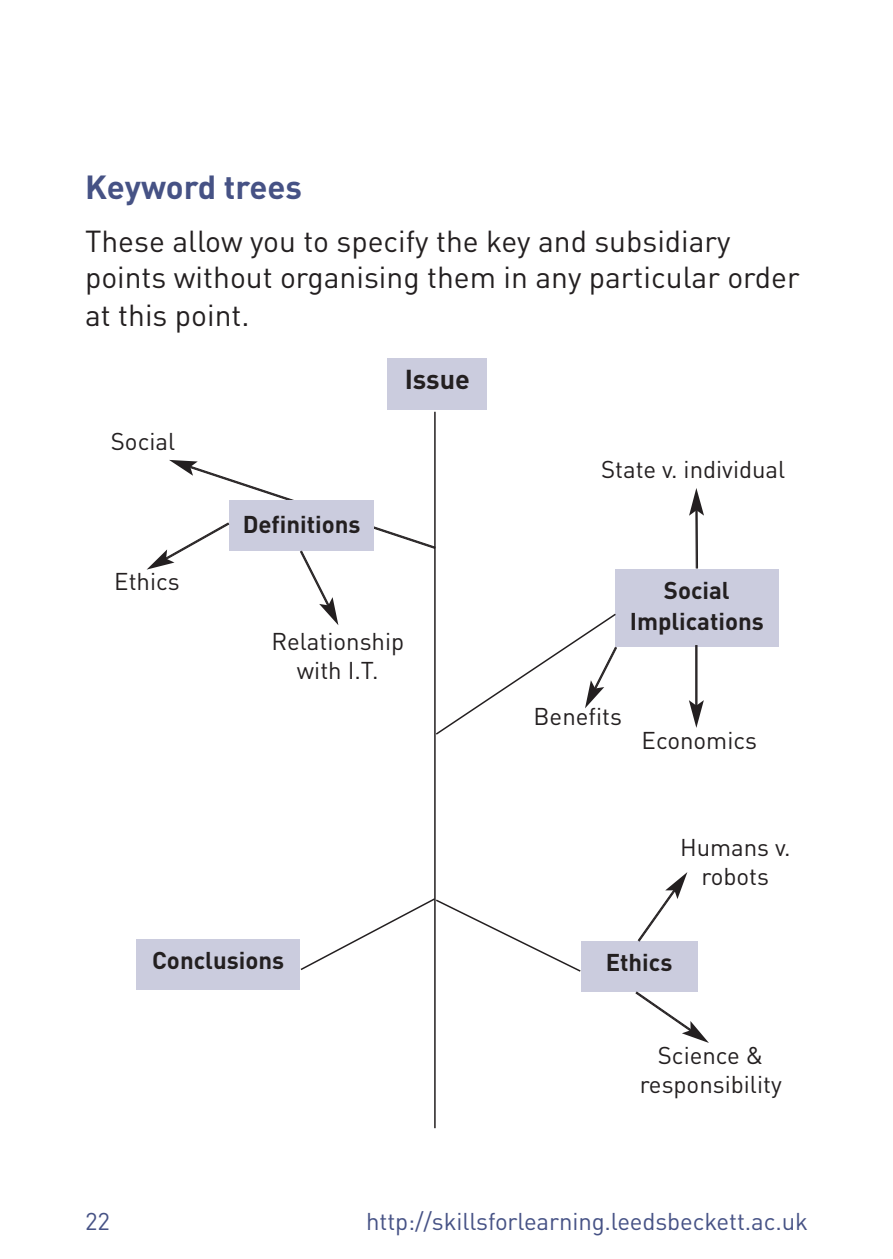
<style>
.page{position:relative;width:893px;height:1259px;background:#fff}
.page>*{position:absolute;margin:0;border:0;box-sizing:border-box;transform-origin:0 0}
.t1{font:700 33px "DIN";color:#465285}
.t2{font:30px/37.2px "DIN";color:#231f20}
.t3{font:700 27px "DIN";color:#231f20}
.t4{font:24px/28.8px "DIN";color:#231f20;text-align:center}
.t5{font:700 24px/30.3px "DIN";color:#231f20;text-align:center}
.t6{font:24px "DIN";letter-spacing:-.005em;color:#465285}
</style>
<div class="page">
<svg style="left:136px;top:358px;width:643px;height:771px"></svg>
<h1 class="t1" style="left:85px;top:168px;width:219px">Keyword trees</h1>
<p class="t2" style="left:85px;top:223px;width:716px">These allow you to specify the key and subsidiary points without organising them in any particular order at this point.</p>
<p class="t3" style="left:405px;top:363px;width:67px">Issue</p>
<p class="t4" style="left:111px;top:427px;width:66px">Social</p>
<p class="t4" style="left:114px;top:567px;width:67px">Ethics</p>
<p class="t5" style="left:243px;top:509px;width:119px">Definitions</p>
<p class="t4" style="left:271px;top:627px;width:134px">Relationship with I.T.</p>
<p class="t4" style="left:601px;top:455px;width:186px">State v. individual</p>
<p class="t5" style="left:630px;top:576px;width:136px">Social<br>Implications</p>
<p class="t4" style="left:534px;top:702px;width:90px">Benefits</p>
<p class="t4" style="left:642px;top:726px;width:117px">Economics</p>
<p class="t4" style="left:680px;top:833px;width:112px">Humans v. robots</p>
<p class="t5" style="left:152px;top:945px;width:133px">Conclusions</p>
<p class="t5" style="left:606px;top:947px;width:68px">Ethics</p>
<p class="t4" style="left:640px;top:1041px;width:144px">Science &amp; responsibility</p>
<p class="t6" style="left:85px;top:1207px;width:27px">22</p>
<p class="t6" style="left:366px;top:1207px;width:443px">http://skillsforlearning.leedsbeckett.ac.uk</p>
</div>
